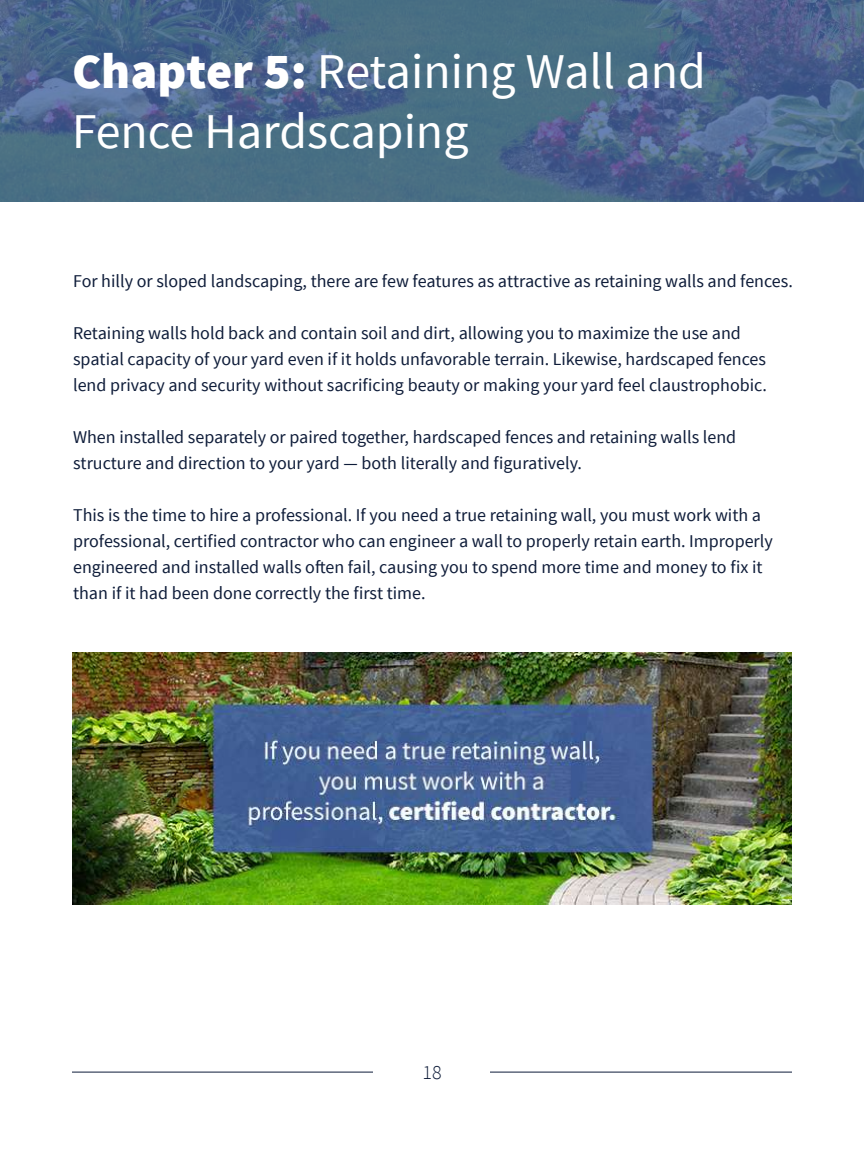
<style>
.page{position:relative;width:864px;height:1152px;background:#fff}
.page>*{position:absolute;margin:0;border:0;box-sizing:border-box;transform-origin:0 0}
.t1{font:50px/60px "Source Sans Pro";color:#fff}
.t2{font:300 20px "Source Sans Pro";color:#0e1c39}
.t3{font:18px/26px "Source Sans Pro";color:#0e1c39}
.s1{font-weight:900}
</style>
<div class="page">
<hr style="left:72px;top:1072px;width:720px;height:1px;background:#0d1b3a">
<div style="left:374px;top:1064px;width:116px;height:16px;background:#fff"></div>
<svg style="left:0;top:0;width:864px;height:201px;background:#4a6888"></svg>
<img style="left:72px;top:652px;width:720px;height:252px">
<h1 class="t1" style="left:72px;top:43px;width:635px"><span class="s1">Chapter 5:</span> Retaining Wall and<br>Fence Hardscaping</h1>
<p class="t3" style="left:73px;top:268px;width:721px">For hilly or sloped landscaping, there are few features as attractive as retaining walls and fences.</p>
<p class="t3" style="left:73px;top:320px;width:695px">Retaining walls hold back and contain soil and dirt, allowing you to maximize the use and spatial capacity of your yard even if it holds unfavorable terrain. Likewise, hardscaped fences lend privacy and security without sacrificing beauty or making your yard feel claustrophobic.</p>
<p class="t3" style="left:73px;top:424px;width:665px">When installed separately or paired together, hardscaped fences and retaining walls lend structure and direction to your yard — both literally and figuratively.</p>
<p class="t3" style="left:73px;top:502px;width:701px">This is the time to hire a professional. If you need a true retaining wall, you must work with a professional, certified contractor who can engineer a wall to properly retain earth. Improperly engineered and installed walls often fail, causing you to spend more time and money to fix it than if it had been done correctly the first time.</p>
<p class="t2" style="left:422px;top:1060px;width:21px">18</p>
</div>
